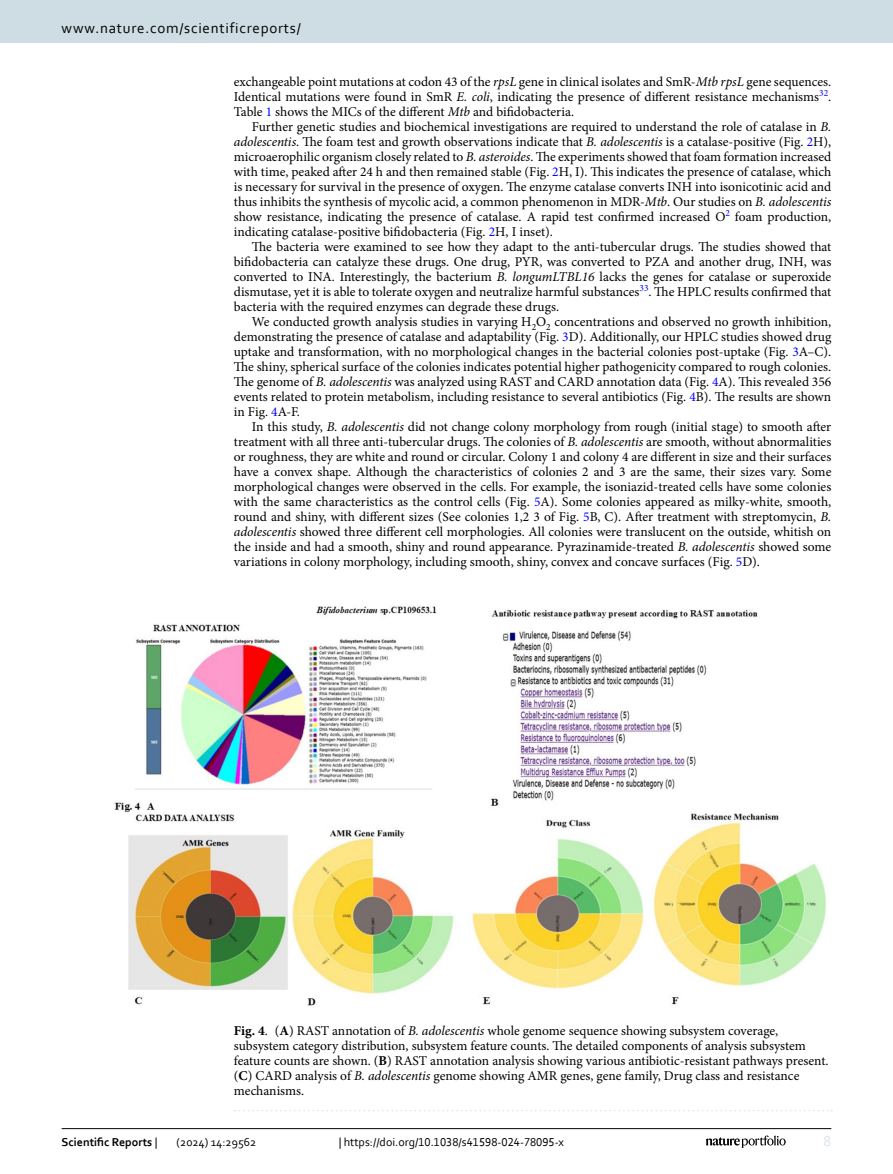
<style>
.page{position:relative;width:893px;height:1174px;background:#fff}
.page>*{position:absolute;margin:0;border:0;box-sizing:border-box;transform-origin:0 0}
.t1{font:15px "Corbel";letter-spacing:.05em;color:#000}
.t2{font:15px "Corbel";color:#d9e4eb}
.Body_Text_Indent{font:13.5px/15px "Minion Pro";color:#000;text-align:justify}
.Figure_Caption{font:13.5px/15px "Minion Pro";letter-spacing:-.005em;color:#000}
.t3{font:12px "Corbel";color:#000}
.t4{font:700 12px "Corbel";color:#000}
.s1{font-style:italic}
.s2{color:#00f}
.s3{font-weight:700}
.s4{font-weight:400}
</style>
<div class="page">
<img style="left:114px;top:606px;width:712px;height:400px">
<svg style="left:235px;top:1110px;width:597px;height:1px"></svg>
<hr style="left:62px;top:1128px;width:769px;height:1px;background:#000">
<svg style="left:706px;top:1135px;width:80px;height:12px"></svg>
<div style="left:0;top:0;width:893px;height:43px;background:#cedde4"></div>
<p class="t1" style="left:62px;top:18px;width:241px">www.nature.com/scientificreports/</p>
<p class="Body_Text_Indent" style="left:234px;top:74px;width:599px">exchangeable point mutations at codon 43 of the <span class="s1">rpsL</span> gene in clinical isolates and SmR-<span class="s1">Mtb rpsL</span> gene sequences.<br>Identical mutations were found in SmR <span class="s1">E. coli</span>, indicating the presence of different resistance mechanisms<sup>32</sup>.<br>Table <span class="s2">1</span> shows the MICs of the different <span class="s1">Mtb</span> and bifidobacteria.</p>
<p class="Body_Text_Indent" style="left:234px;top:119px;width:599px;text-indent:18px">Further genetic studies and biochemical investigations are required to understand the role of catalase in <span class="s1">B. adolescentis</span>. The foam test and growth observations indicate that <span class="s1">B. adolescentis</span> is a catalase-positive (Fig. <span class="s2">2</span>H), microaerophilic organism closely related to <span class="s1">B. asteroides</span>. The experiments showed that foam formation increased with time, peaked after 24 h and then remained stable (Fig. <span class="s2">2</span>H, I). This indicates the presence of catalase, which is necessary for survival in the presence of oxygen. The enzyme catalase converts INH into isonicotinic acid and thus inhibits the synthesis of mycolic acid, a common phenomenon in MDR-<span class="s1">Mtb</span>. Our studies on <span class="s1">B. adolescentis </span>show resistance, indicating the presence of catalase. A rapid test confirmed increased O<sup>2</sup> foam production, indicating catalase-positive bifidobacteria (Fig. <span class="s2">2</span>H, I inset).</p>
<p class="Body_Text_Indent" style="left:234px;top:239px;width:599px;text-indent:18px">The bacteria were examined to see how they adapt to the anti-tubercular drugs. The studies showed that bifidobacteria can catalyze these drugs. One drug, PYR, was converted to PZA and another drug, INH, was converted to INA. Interestingly, the bacterium <span class="s1">B. longumLTBL16</span> lacks the genes for catalase or superoxide dismutase, yet it is able to tolerate oxygen and neutralize harmful substances<sup>33</sup>. The HPLC results confirmed that bacteria with the required enzymes can degrade these drugs.</p>
<p class="Body_Text_Indent" style="left:234px;top:314px;width:599px;text-indent:18px">We conducted growth analysis studies in varying H<sub>2</sub>O<sub>2</sub> concentrations and observed no growth inhibition, demonstrating the presence of catalase and adaptability (Fig. <span class="s2">3</span>D). Additionally, our HPLC studies showed drug uptake and transformation, with no morphological changes in the bacterial colonies post-uptake (Fig. <span class="s2">3</span>A–C).<br>The shiny, spherical surface of the colonies indicates potential higher pathogenicity compared to rough colonies.<br>The genome of <span class="s1">B. adolescentis</span> was analyzed using RAST and CARD annotation data (Fig. <span class="s2">4</span>A). This revealed 356 events related to protein metabolism, including resistance to several antibiotics (Fig. <span class="s2">4</span>B). The results are shown in Fig. <span class="s2">4</span>A-F.</p>
<p class="Body_Text_Indent" style="left:234px;top:419px;width:599px;text-indent:18px">In this study, <span class="s1">B. adolescentis</span> did not change colony morphology from rough (initial stage) to smooth after treatment with all three anti-tubercular drugs. The colonies of <span class="s1">B. adolescentis</span> are smooth, without abnormalities or roughness, they are white and round or circular. Colony 1 and colony 4 are different in size and their surfaces have a convex shape. Although the characteristics of colonies 2 and 3 are the same, their sizes vary. Some morphological changes were observed in the cells. For example, the isoniazid-treated cells have some colonies with the same characteristics as the control cells (Fig. <span class="s2">5</span>A). Some colonies appeared as milky-white, smooth, round and shiny, with different sizes (See colonies 1,2 3 of Fig. <span class="s2">5</span>B, C). After treatment with streptomycin, <span class="s1">B. adolescentis</span> showed three different cell morphologies. All colonies were translucent on the outside, whitish on the inside and had a smooth, shiny and round appearance. Pyrazinamide-treated <span class="s1">B. adolescentis</span> showed some variations in colony morphology, including smooth, shiny, convex and concave surfaces (Fig. <span class="s2">5</span>D).</p>
<p class="Figure_Caption" style="left:234px;top:1023px;width:596px"><span class="s3">Fig. 4</span>. (<span class="s3">A</span>) RAST annotation of <span class="s1">B. adolescentis</span> whole genome sequence showing subsystem coverage, subsystem category distribution, subsystem feature counts. The detailed components of analysis subsystem feature counts are shown. (<span class="s3">B</span>) RAST annotation analysis showing various antibiotic-resistant pathways present. (<span class="s3">C</span>) CARD analysis of <span class="s1">B. adolescentis</span> genome showing AMR genes, gene family, Drug class and resistance mechanisms.</p>
<p class="t4" style="left:62px;top:1134px;width:97px">Scientific Reports <span class="s4">|</span></p>
<p class="t3" style="left:177px;top:1134px;width:81px">(2024) 14:29562</p>
<p class="t3" style="left:339px;top:1134px;width:227px">| https://doi.org/10.1038/s41598-024-78095-x</p>
<p class="t2" style="left:824px;top:1132px;width:9px">8</p>
</div>
